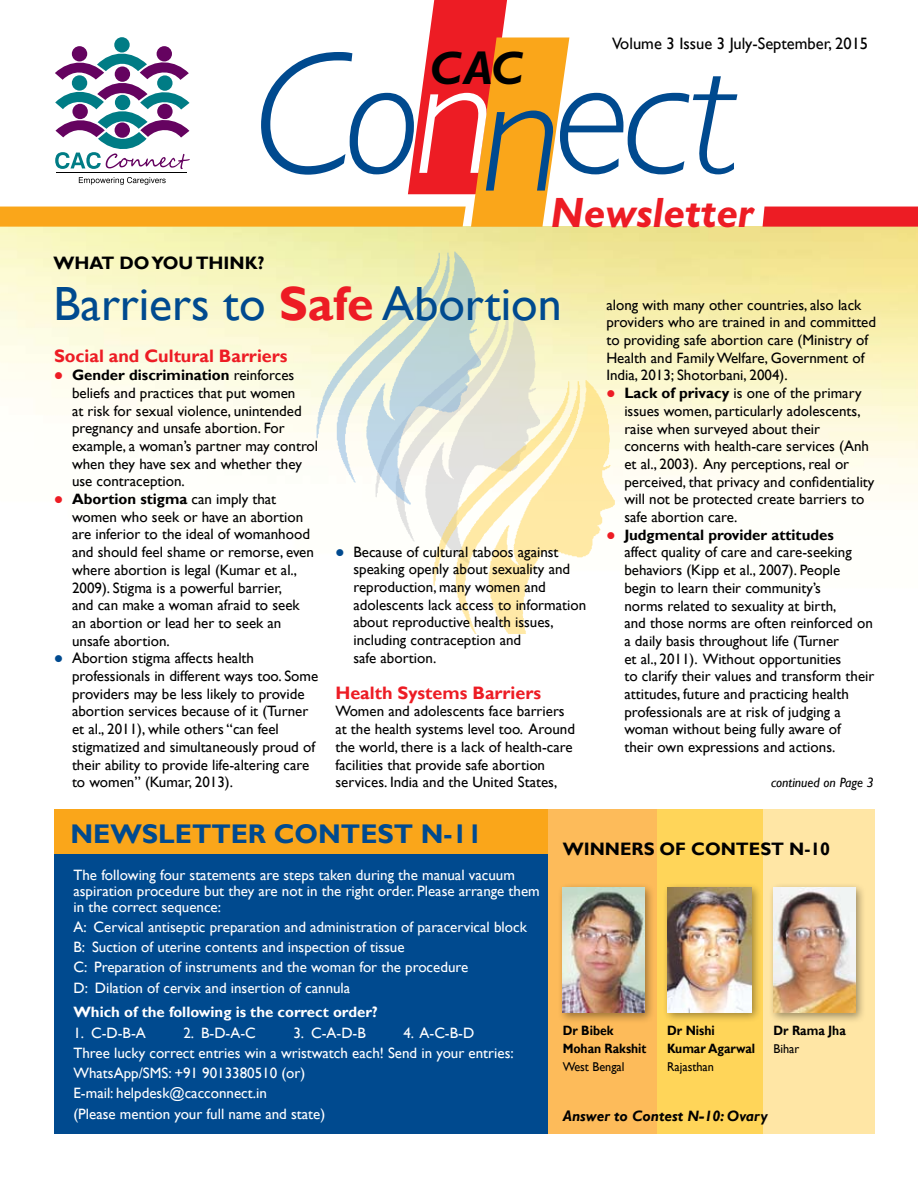
<style>
.page{position:relative;width:918px;height:1188px;background:#fff}
.page>*{position:absolute;margin:0;border:0;box-sizing:border-box;transform-origin:0 0}
.t1{font:48px "Gill Sans";color:#004a8f}
.t2{font:italic 700 47.1px "Gill Sans";color:#000}
.t3{font:italic 700 42.6px "Gill Sans";color:#ed1c24}
.t4{font:700 27px "Gill Sans";color:#004a8f}
.t5{font:700 18px "Gill Sans";color:#ed1c24}
.t6{font:700 18px "Gill Sans";color:#000}
.t7{font:16.5px "Gill Sans";color:#000}
.t8{font:15px/17.7px "Gill Sans";color:#000}
.t9{font:15px/20.2px "Gill Sans";color:#fff}
.t10{font:700 15px "Gill Sans";color:#fff}
.t11{font:italic 700 15px "Gill Sans";color:#000}
.t12{font:700 13.5px/18px "Gill Sans";color:#000;scale:.9 1}
.t13{font:italic 13.5px "Gill Sans";color:#000}
.t14{font:12.75px "Gill Sans";color:#000;scale:.96 1}
.s1{font-weight:700;color:#ed1c24}
.s2{color:#ed1c24}
.s3{font-weight:700}
.s4{color:#004a8f}
</style>
<div class="page">
<img style="left:0;top:227px;width:918px;height:665px">
<div style="left:763px;top:207px;width:155px;height:20px;background:#ed1c24"></div>
<svg style="left:0;top:0;width:737px;height:227px"></svg>
<div style="left:339px;top:810px;width:535px;height:324px;background:#ffe6a5"></div>
<div style="left:246px;top:810px;width:517px;height:324px;background:#ffd559"></div>
<div style="left:153px;top:810px;width:503px;height:324px;background:#fdbb5a"></div>
<div style="left:54px;top:813px;width:494px;height:321px;background:#004a8f"></div>
<div style="left:557px;top:883px;width:105px;height:147px;background:#000;opacity:.4"></div>
<img style="left:563px;top:888px;width:82px;height:125px">
<div style="left:768px;top:883px;width:105px;height:147px;background:#000;opacity:.4"></div>
<img style="left:774px;top:888px;width:81px;height:125px">
<div style="left:662px;top:883px;width:106px;height:146px;background:#000;opacity:.4"></div>
<img style="left:667px;top:888px;width:84px;height:124px">
<div style="left:54px;top:810px;width:494px;height:44px;background:#faa61a"></div>
<img style="left:318px;top:287px;width:298px;height:285px">
<img style="left:259px;top:228px;width:298px;height:285px">
<img style="left:375px;top:353px;width:299px;height:280px">
<svg style="left:615px;top:398px;width:12px;height:1px"></svg>
<svg style="left:615px;top:540px;width:12px;height:1px"></svg>
<p class="t6" style="left:54px;top:252px;width:212px">What do you think?</p>
<h2 class="t2" style="left:430px;top:41px;width:95px">CAC</h2>
<p class="t7" style="left:612px;top:34px;width:258px">Volume 3 Issue 3 July-September, 2015</p>
<h3 class="t3" style="left:550px;top:188px;width:204px">Newsletter</h3>
<h1 class="t1" style="left:54px;top:276px;width:510px">Barriers to <span class="s1">Safe</span> Abortion</h1>
<p class="t5" style="left:54px;top:346px;width:235px">Social and Cultural Barriers</p>
<p class="t8" style="left:72px;top:366px;width:248px;text-indent:-18px"><span class="s2">●</span> <span class="s3">Gender discrimination</span> reinforces beliefs and practices that put women<br>at risk for sexual violence, unintended pregnancy and unsafe abortion. For example, a woman’s partner may control when they have sex and whether they use contraception.</p>
<p class="t8" style="left:72px;top:490px;width:243px;text-indent:-18px"><span class="s2">●</span> <span class="s3">Abortion stigma</span> can imply that women who seek or have an abortion are inferior to the ideal of womanhood and should feel shame or remorse, even where abortion is legal (Kumar et al., 2009). Stigma is a powerful barrier,<br>and can make a woman afraid to seek an abortion or lead her to seek an unsafe abortion.</p>
<p class="t8" style="left:72px;top:650px;width:248px;text-indent:-18px"><span class="s4">●</span> Abortion stigma affects health professionals in different ways too. Some providers may be less likely to provide abortion services because of it (Turner et al., 2011), while others “can feel stigmatized and simultaneously proud of their ability to provide life-altering care to women” (Kumar, 2013).</p>
<p class="t8" style="left:353px;top:543px;width:234px;text-indent:-18px"><span class="s4">●</span> Because of cultural taboos against speaking openly about sexuality and reproduction, many women and adolescents lack access to information about reproductive health issues, including contraception and<br>safe abortion.</p>
<p class="t5" style="left:335px;top:682px;width:207px">Health Systems Barriers</p>
<p class="t8" style="left:335px;top:703px;width:241px">Women and adolescents face barriers at the health systems level too. Around the world, there is a lack of health-care facilities that provide safe abortion services. India and the United States,</p>
<p class="t8" style="left:606px;top:296px;width:271px">along with many other countries, also lack providers who are trained in and committed to providing safe abortion care (Ministry of Health and Family Welfare, Government of India, 2013; Shotorbani, 2004).</p>
<p class="t8" style="left:624px;top:385px;width:252px;text-indent:-18px"><span class="s2">●</span> <span class="s3">Lack of privacy</span> is one of the primary issues women, particularly adolescents, raise when surveyed about their concerns with health-care services (Anh et al., 2003). Any perceptions, real or perceived, that privacy and confidentiality will not be protected create barriers to safe abortion care.</p>
<p class="t8" style="left:624px;top:526px;width:252px;text-indent:-18px"><span class="s2">●</span> <span class="s3">Judgmental provider attitudes<br></span>affect quality of care and care-seeking behaviors (Kipp et al., 2007). People begin to learn their community’s<br>norms related to sexuality at birth,<br>and those norms are often reinforced on a daily basis throughout life (Turner<br>et al., 2011). Without opportunities<br>to clarify their values and transform their attitudes, future and practicing health professionals are at risk of judging a woman without being fully aware of<br>their own expressions and actions.</p>
<p class="t13" style="left:771px;top:775px;width:104px">continued on Page 3</p>
<h3 class="t4" style="left:70px;top:818px;width:63px">Newsl</h3>
<h3 class="t4" style="left:175px;top:818px;width:309px">etter Contest N-11</h3>
<p class="t9" style="left:73px;top:867px;width:468px;line-height:15.8px">The following four statements are steps taken during the manual vacuum aspiration procedure but they are not in the right order. Please arrange them in the correct sequence:</p>
<p class="t9" style="left:73px;top:917px;width:455px">A: Cervical antiseptic preparation and administration of paracervical block B: Suction of uterine contents and inspection of tissue<br>C: Preparation of instruments and the woman for the procedure<br>D: Dilation of cervix and insertion of cannula</p>
<p class="t10" style="left:73px;top:1003px;width:306px">Which of the following is the correct order?</p>
<p class="t9" style="left:73px;top:1023px;width:74px">1. C-D-B-A</p>
<p class="t9" style="left:183px;top:1023px;width:74px">2. B-D-A-C</p>
<p class="t9" style="left:293px;top:1023px;width:74px">3. C-A-D-B</p>
<p class="t9" style="left:73px;top:1023px;width:442px;text-indent:330px">4. A-C-B-D Three lucky correct entries win a wristwatch each! Send in your entries:<br>WhatsApp/SMS: +91 9013380510 (or)<br>E-mail: helpdesk@cacconnect.in<br>(Please mention your full name and state)</p>
<p class="t6" style="left:563px;top:838px;width:269px">Winners of Contest N-10</p>
<p class="t12" style="left:563px;top:1022px;width:95px">Dr Bibek<br>Mohan Rakshit</p>
<p class="t14" style="left:563px;top:1060px;width:66px">West Bengal</p>
<p class="t12" style="left:667px;top:1022px;width:99px">Dr Nishi<br>Kumar Agarwal</p>
<p class="t14" style="left:667px;top:1060px;width:50px">Rajasthan</p>
<p class="t12" style="left:774px;top:1022px;width:82px">Dr Rama Jha</p>
<p class="t14" style="left:774px;top:1042px;width:28px">Bihar</p>
<p class="t11" style="left:563px;top:1107px;width:207px">Answer to Contest N-10: Ovary</p>
</div>
